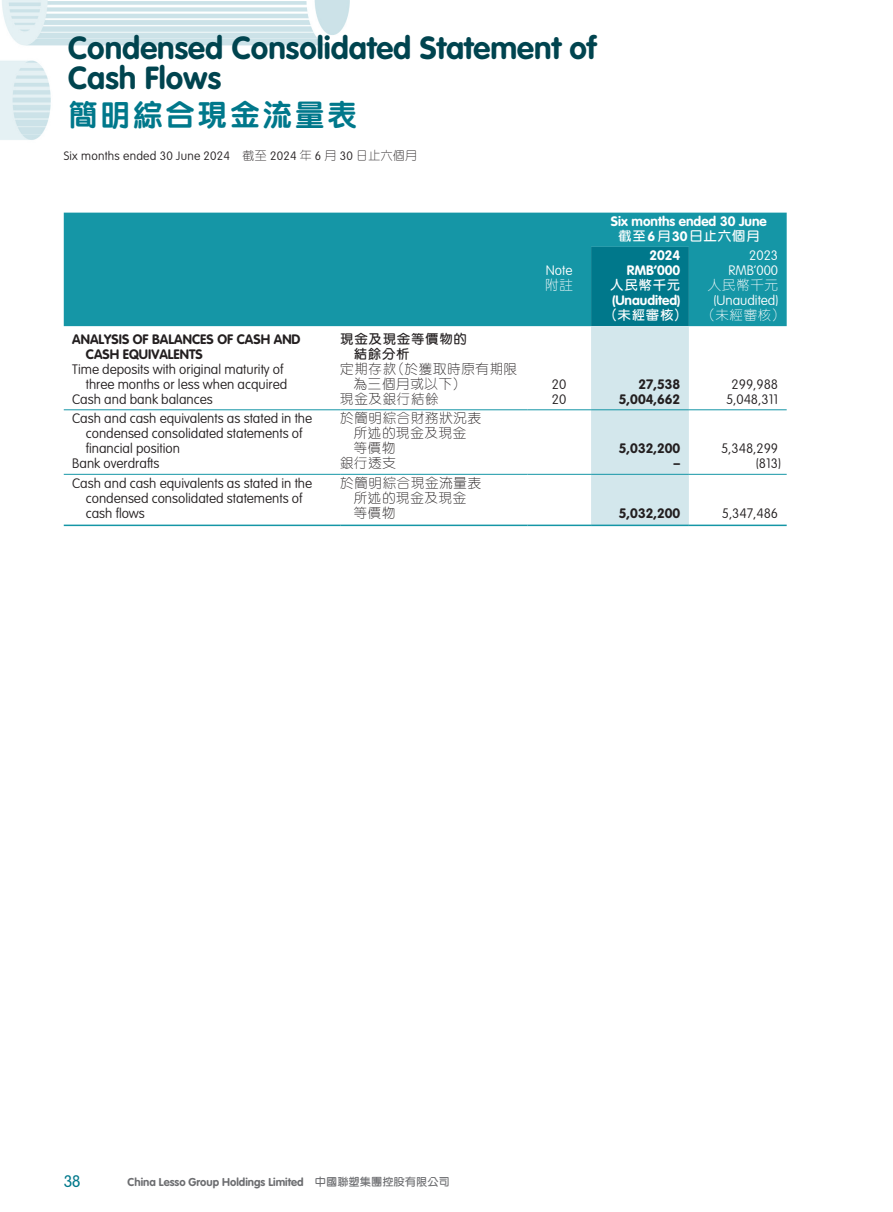
<style>
.page{position:relative;width:893px;height:1212px;background:#fff}
.page>*{position:absolute;margin:0;border:0;box-sizing:border-box;transform-origin:0 0}
.t1{font:700 31.5px/30px "VAG Rounded Std";color:#00444f}
.t2{font:800 30px "M Yuen HK";letter-spacing:.08em;color:#00788b}
.t3{font:300 16.5px "VAG Rounded Std";color:#00788b}
._50_Table_txt{font:100 13.5px "VAG Rounded Std";color:#231f20}
._50_Table_txt-2{font:700 13.5px "VAG Rounded Std";color:#231f20}
._50_Table_txt-3{font:300 13.5px/15px "M Yuen HK";letter-spacing:.05em;color:#231f20}
._50_Table_txt-4{font:700 13.5px "VAG Rounded Std";color:#fff}
._50_Table_txt-5{font:100 13.5px "VAG Rounded Std";color:#fff}
._50_Table_txt-6{font:600 13.5px "M Yuen HK";letter-spacing:.05em;color:#fff}
._50_Table_txt-7{font:300 13.5px "M Yuen HK";letter-spacing:.05em;color:#fff}
._50_Table_txt-8{font:600 13.5px/15px "M Yuen HK";letter-spacing:.05em;color:#231f20}
.t4{font:100 12px "VAG Rounded Std";letter-spacing:.02em;color:#231f20}
.t5{font:700 11.25px "VAG Rounded Std";color:#6c6d70}
.s1{font-family:"M Yuen HK";font-weight:300}
.s2{font-family:"VAG Rounded Std";font-weight:700}
.s3{font-family:"M Yuen HK";font-weight:600}
</style>
<div class="page">
<img style="left:0;top:0;width:787px;height:527px">
<div style="left:64px;top:213px;width:723px;height:113px;background:#1596a6"></div>
<svg style="left:591px;top:247px;width:98px;height:278px;background:#96c7d0"></svg>
<hr style="left:64px;top:409px;width:276px;height:1px;background:#1596a6">
<hr style="left:340px;top:409px;width:187px;height:1px;background:#1596a6">
<hr style="left:527px;top:409px;width:64px;height:1px;background:#1596a6">
<hr style="left:591px;top:409px;width:98px;height:1px;background:#1596a6">
<hr style="left:689px;top:409px;width:98px;height:1px;background:#1596a6">
<hr style="left:64px;top:474px;width:276px;height:1px;background:#1596a6">
<hr style="left:340px;top:474px;width:187px;height:1px;background:#1596a6">
<hr style="left:527px;top:474px;width:64px;height:1px;background:#1596a6">
<hr style="left:591px;top:474px;width:98px;height:1px;background:#1596a6">
<hr style="left:689px;top:474px;width:98px;height:1px;background:#1596a6">
<hr style="left:64px;top:525px;width:276px;height:1px;background:#1596a6">
<hr style="left:340px;top:525px;width:187px;height:1px;background:#1596a6">
<hr style="left:527px;top:525px;width:64px;height:1px;background:#1596a6">
<hr style="left:591px;top:525px;width:98px;height:1px;background:#1596a6">
<hr style="left:689px;top:525px;width:98px;height:1px;background:#1596a6">
<h1 class="t1" style="left:68px;top:34px;width:530px">Condensed Consolidated Statement of<br>Cash Flows</h1>
<h2 class="t2" style="left:68px;top:100px;width:291px">簡明綜合現金流量表</h2>
<p class="t4" style="left:64px;top:148px;width:355px">Six months ended 30 June 2024 <span class="s1">截至</span> 2024 <span class="s1">年</span> 6 <span class="s1">月</span> 30 <span class="s1">日止六個月</span></p>
<p class="_50_Table_txt-2" style="left:72px;top:331px;width:230px">ANALYSIS OF BALANCES OF CASH AND</p>
<p class="_50_Table_txt-2" style="left:86px;top:346px;width:119px">CASH EQUIVALENTS</p>
<p class="_50_Table_txt-8" style="left:354px;top:331px;width:115px;text-indent:-14px">現金及現金等價物的結餘分析</p>
<p class="_50_Table_txt-4" style="left:611px;top:213px;width:157px">Six months ended 30 June</p>
<p class="_50_Table_txt-6" style="left:618px;top:229px;width:143px">截至<span class="s2">6</span>月<span class="s2">30</span>日止六個月</p>
<p class="_50_Table_txt-4" style="left:649px;top:247px;width:32px">2024</p>
<p class="_50_Table_txt-5" style="left:749px;top:248px;width:30px">2023</p>
<p class="_50_Table_txt-5" style="left:546px;top:263px;width:28px">Note</p>
<p class="_50_Table_txt-4" style="left:627px;top:262px;width:55px">RMB’000</p>
<p class="_50_Table_txt-5" style="left:728px;top:263px;width:51px">RMB’000</p>
<p class="_50_Table_txt-7" style="left:545px;top:276px;width:29px">附註</p>
<p class="_50_Table_txt-6" style="left:610px;top:278px;width:72px">人民幣千元</p>
<p class="_50_Table_txt-7" style="left:708px;top:276px;width:72px">人民幣千元</p>
<p class="_50_Table_txt-4" style="left:612px;top:292px;width:70px">(Unaudited)</p>
<p class="_50_Table_txt-5" style="left:714px;top:293px;width:66px">(Unaudited)</p>
<p class="_50_Table_txt-6" style="left:604px;top:308px;width:85px">（未經審核）</p>
<p class="_50_Table_txt-7" style="left:702px;top:306px;width:85px">（未經審核）</p>
<p class="_50_Table_txt-3" style="left:354px;top:361px;width:165px;text-indent:-14px">定期存款（於獲取時原有期限為三個月或以下）</p>
<p class="_50_Table_txt" style="left:72px;top:361px;width:213px">Time deposits with original maturity of</p>
<p class="_50_Table_txt" style="left:86px;top:376px;width:203px">three months or less when acquired</p>
<p class="_50_Table_txt" style="left:552px;top:376px;width:16px">20</p>
<p class="_50_Table_txt-2" style="left:638px;top:376px;width:43px">27,538</p>
<p class="_50_Table_txt" style="left:731px;top:376px;width:48px">299,988</p>
<p class="_50_Table_txt" style="left:72px;top:391px;width:142px">Cash and bank balances</p>
<p class="_50_Table_txt-3" style="left:340px;top:391px;width:100px">現金及銀行結餘</p>
<p class="_50_Table_txt" style="left:552px;top:391px;width:16px">20</p>
<p class="_50_Table_txt-2" style="left:619px;top:391px;width:63px">5,004,662</p>
<p class="_50_Table_txt" style="left:726px;top:391px;width:54px">5,048,311</p>
<p class="_50_Table_txt" style="left:72px;top:411px;width:241px">Cash and cash equivalents as stated in the</p>
<p class="_50_Table_txt" style="left:86px;top:426px;width:218px">condensed consolidated statements of</p>
<p class="_50_Table_txt" style="left:86px;top:441px;width:96px">financial position</p>
<p class="_50_Table_txt-3" style="left:354px;top:410px;width:129px;text-indent:-14px">於簡明綜合財務狀況表所述的現金及現金等價物</p>
<p class="_50_Table_txt-2" style="left:619px;top:441px;width:63px">5,032,200</p>
<p class="_50_Table_txt" style="left:721px;top:441px;width:59px">5,348,299</p>
<p class="_50_Table_txt" style="left:72px;top:456px;width:89px">Bank overdrafts</p>
<p class="_50_Table_txt-3" style="left:340px;top:455px;width:57px">銀行透支</p>
<p class="_50_Table_txt-2" style="left:674px;top:456px;width:8px">–</p>
<p class="_50_Table_txt" style="left:756px;top:456px;width:26px">(813)</p>
<p class="_50_Table_txt" style="left:72px;top:475px;width:241px">Cash and cash equivalents as stated in the</p>
<p class="_50_Table_txt" style="left:86px;top:490px;width:218px">condensed consolidated statements of</p>
<p class="_50_Table_txt" style="left:86px;top:505px;width:61px">cash flows</p>
<p class="_50_Table_txt-3" style="left:354px;top:475px;width:129px;text-indent:-14px">於簡明綜合現金流量表所述的現金及現金等價物</p>
<p class="_50_Table_txt-2" style="left:619px;top:505px;width:63px">5,032,200</p>
<p class="_50_Table_txt" style="left:722px;top:505px;width:58px">5,347,486</p>
<p class="t3" style="left:64px;top:1171px;width:19px">38</p>
<p class="t5" style="left:128px;top:1175px;width:324px">China Lesso Group Holdings Limited <span class="s3">中國聯塑集團控股有限公司</span></p>
</div>
